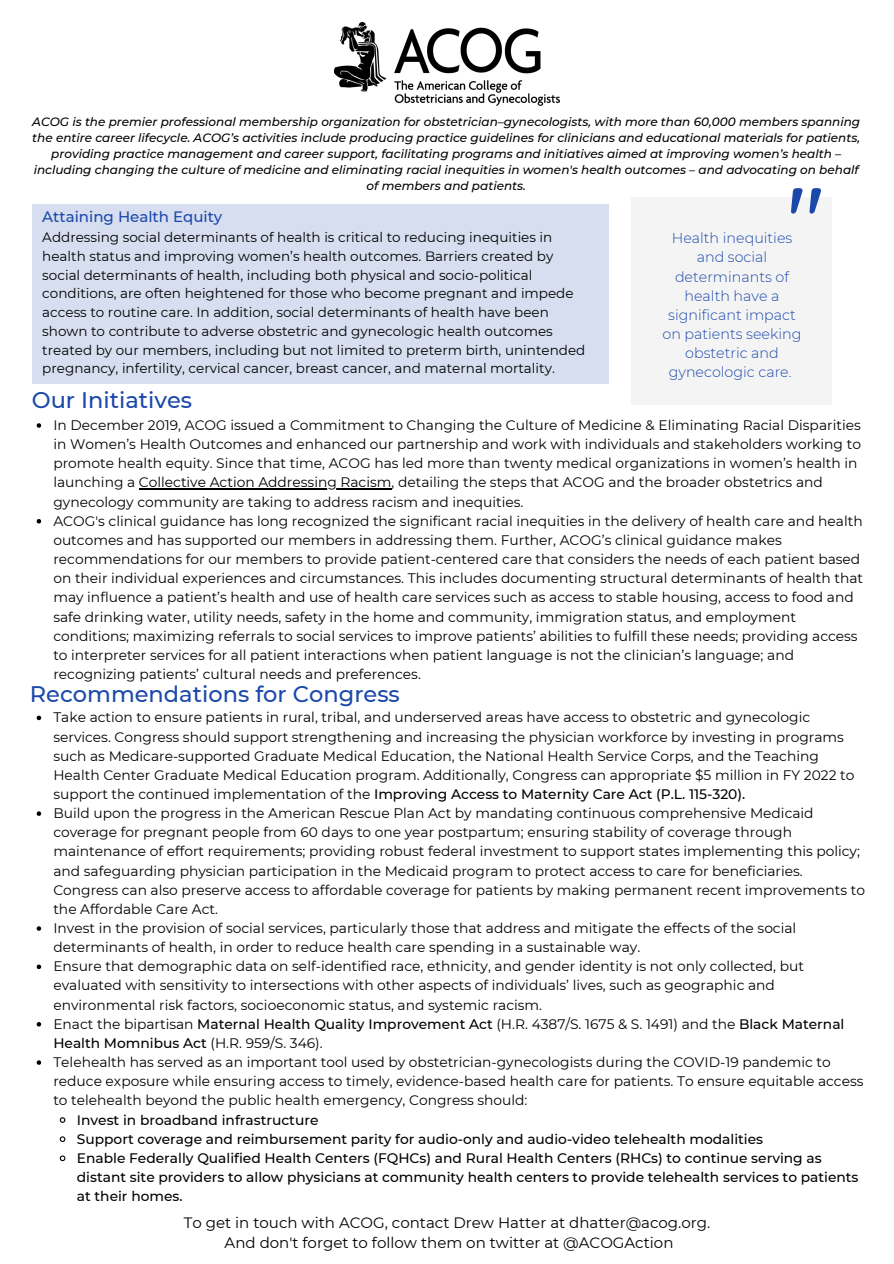
<style>
.page{position:relative;width:894px;height:1264px;background:#fff}
.page>*{position:absolute;margin:0;border:0;box-sizing:border-box;transform-origin:0 0}
.t1{font:500 89.25px "Quicksand";color:#1b48ab}
.t2{font:500 22.5px "Montserrat";color:#1b48ab}
.t3{font:15px/20.2px "Montserrat";color:#000;text-align:center}
.t4{font:500 15px "Montserrat";color:#1b48ab}
.t5{font:300 14.25px/19.2px "Montserrat";color:#1b48ab;text-align:center}
.t6{font:13.8px/19.2px "Montserrat";color:#000}
.t7{font:500 13.8px/19.2px "Montserrat";color:#000}
.t8{font:13.5px/18.8px "Montserrat";color:#000}
.t9{font:italic 500 12px/16px "Montserrat";color:#000;text-align:center}
.s1{font-weight:500}
</style>
<div class="page">
<div style="left:32px;top:204px;width:576px;height:179px;background:#d6deef"></div>
<div style="left:631px;top:197px;width:200px;height:207px;background:#f4f4f4"></div>
<img style="left:335px;top:22px;width:224px;height:83px">
<svg style="left:37px;top:715px;width:4px;height:5px"></svg>
<svg style="left:37px;top:811px;width:4px;height:4px"></svg>
<svg style="left:37px;top:926px;width:4px;height:4px"></svg>
<svg style="left:37px;top:964px;width:4px;height:5px"></svg>
<svg style="left:37px;top:1022px;width:4px;height:4px"></svg>
<svg style="left:37px;top:1060px;width:4px;height:4px"></svg>
<svg style="left:59px;top:1117px;width:7px;height:6px"></svg>
<svg style="left:59px;top:1136px;width:7px;height:6px"></svg>
<svg style="left:59px;top:1155px;width:7px;height:6px"></svg>
<svg style="left:37px;top:423px;width:4px;height:5px"></svg>
<hr style="left:139px;top:488px;width:252px;height:1px;background:#000">
<svg style="left:37px;top:519px;width:4px;height:4px"></svg>
<p class="t9" style="left:32px;top:113px;width:829px">ACOG is the premier professional membership organization for obstetrician–gynecologists, with more than 60,000 members spanning the entire career lifecycle. ACOG’s activities include producing practice guidelines for clinicians and educational materials for patients, providing practice management and career support, facilitating programs and initiatives aimed at improving women’s health – including changing the culture of medicine and eliminating racial inequities in women's health outcomes – and advocating on behalf of members and patients.</p>
<h1 class="t1" style="left:787px;top:161px;width:38px">"</h1>
<p class="t4" style="left:42px;top:207px;width:181px">Attaining Health Equity</p>
<p class="t8" style="left:42px;top:228px;width:544px">Addressing social determinants of health is critical to reducing inequities in health status and improving women’s health outcomes. Barriers created by social determinants of health, including both physical and socio-political conditions, are often heightened for those who become pregnant and impede access to routine care. In addition, social determinants of health have been shown to contribute to adverse obstetric and gynecologic health outcomes treated by our members, including but not limited to preterm birth, unintended pregnancy, infertility, cervical cancer, breast cancer, and maternal mortality.</p>
<h2 class="t2" style="left:32px;top:386px;width:162px">Our Initiatives</h2>
<p class="t5" style="left:662px;top:228px;width:140px">Health inequities and social determinants of health have a significant impact on patients seeking obstetric and gynecologic care.</p>
<p class="t6" style="left:53px;top:415px;width:811px">In December 2019, ACOG issued a Commitment to Changing the Culture of Medicine &amp; Eliminating Racial Disparities in Women’s Health Outcomes and enhanced our partnership and work with individuals and stakeholders working to promote health equity. Since that time, ACOG has led more than twenty medical organizations in women’s health in launching a Collective Action Addressing Racism, detailing the steps that ACOG and the broader obstetrics and gynecology community are taking to address racism and inequities.<br>ACOG's clinical guidance has long recognized the significant racial inequities in the delivery of health care and health outcomes and has supported our members in addressing them. Further, ACOG’s clinical guidance makes recommendations for our members to provide patient-centered care that considers the needs of each patient based on their individual experiences and circumstances. This includes documenting structural determinants of health that may influence a patient’s health and use of health care services such as access to stable housing, access to food and safe drinking water, utility needs, safety in the home and community, immigration status, and employment conditions; maximizing referrals to social services to improve patients’ abilities to fulfill these needs; providing access to interpreter services for all patient interactions when patient language is not the clinician’s language; and recognizing patients’ cultural needs and preferences.</p>
<h2 class="t2" style="left:30px;top:680px;width:371px">Recommendations for Congress</h2>
<p class="t6" style="left:53px;top:707px;width:813px">Take action to ensure patients in rural, tribal, and underserved areas have access to obstetric and gynecologic services. Congress should support strengthening and increasing the physician workforce by investing in programs such as Medicare-supported Graduate Medical Education, the National Health Service Corps, and the Teaching Health Center Graduate Medical Education program. Additionally, Congress can appropriate $5 million in FY 2022 to support the continued implementation of the <span class="s1">Improving Access to Maternity Care Act (P.L. 115-320).<br></span>Build upon the progress in the American Rescue Plan Act by mandating continuous comprehensive Medicaid coverage for pregnant people from 60 days to one year postpartum; ensuring stability of coverage through maintenance of effort requirements; providing robust federal investment to support states implementing this policy; and safeguarding physician participation in the Medicaid program to protect access to care for beneficiaries.<br>Congress can also preserve access to affordable coverage for patients by making permanent recent improvements to the Affordable Care Act.<br>Invest in the provision of social services, particularly those that address and mitigate the effects of the social determinants of health, in order to reduce health care spending in a sustainable way.<br>Ensure that demographic data on self-identified race, ethnicity, and gender identity is not only collected, but evaluated with sensitivity to intersections with other aspects of individuals’ lives, such as geographic and environmental risk factors, socioeconomic status, and systemic racism.<br>Enact the bipartisan <span class="s1">Maternal Health Quality Improvement Act</span> (H.R. 4387/S. 1675 &amp; S. 1491) and the <span class="s1">Black Maternal Health Momnibus Act</span> (H.R. 959/S. 346).<br>Telehealth has served as an important tool used by obstetrician-gynecologists during the COVID-19 pandemic to reduce exposure while ensuring access to timely, evidence-based health care for patients. To ensure equitable access to telehealth beyond the public health emergency, Congress should:</p>
<p class="t7" style="left:77px;top:1109px;width:783px">Invest in broadband infrastructure<br>Support coverage and reimbursement parity for audio-only and audio-video telehealth modalities<br>Enable Federally Qualified Health Centers (FQHCs) and Rural Health Centers (RHCs) to continue serving as distant site providers to allow physicians at community health centers to provide telehealth services to patients at their homes.</p>
<p class="t3" style="left:184px;top:1211px;width:528px">To get in touch with ACOG, contact Drew Hatter at dhatter@acog.org.<br>And don't forget to follow them on twitter at @ACOGAction</p>
</div>
